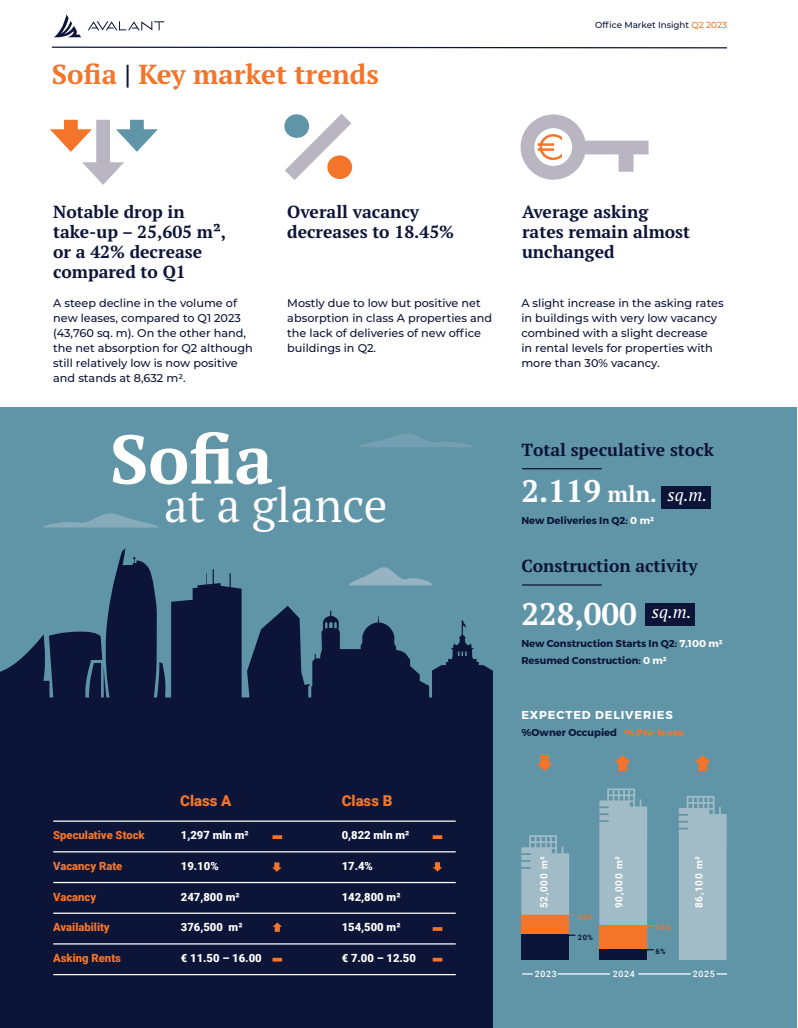
<style>
.page{position:relative;width:798px;height:1028px;background:#fff}
.page>*{position:absolute;margin:0;border:0;box-sizing:border-box;transform-origin:0 0}
.t1{font:700 68.75px "PT Serif Pro";color:#fff}
.t2{font:47.5px "PT Serif Pro";color:#fff}
.t3{font:700 31.25px "PT Serif Pro";color:#fff}
.t4{font:700 27.5px "PT Serif Pro";color:#f47529}
.t5{font:700 17.5px/20px "PT Serif Pro";color:#0c1438}
.t6{font:italic 17.5px "PT Serif Pro";color:#fff}
.t7{font:900 15px "Roboto";color:#f47529}
.t8{font:700 11.5px "Montserrat";letter-spacing:.075em;color:#fff}
.t9{font:500 11.25px/15px "Montserrat";color:#0c1438}
.t10{font:900 11.25px "Roboto";color:#fff}
.t11{font:900 11.25px "Roboto";color:#f47529}
.t12{font:700 10px/16.2px "Montserrat";color:#0c1438}
.t13{font:700 10px "Roboto";letter-spacing:.075em;color:#fff}
.t14{font:500 8.75px "Montserrat";color:#0c1438}
.t15{font:500 8.75px "Roboto";letter-spacing:.075em;color:#fff}
.t16{font:700 7.5px "Roboto";color:#f47529}
.t17{font:700 7.5px "Roboto";color:#0c1438}
.s1{color:#0c1438}
.s2{color:#f47529}
.s3{font-size:22.5px}
.s4{color:#fff}
</style>
<div class="page">
<div style="left:0;top:408px;width:796px;height:620px;background:#6095a7"></div>
<svg style="left:0;top:548px;width:493px;height:480px;fill:#0c1438"></svg>
<div style="left:520px;top:114px;width:65px;height:66px;border:14px solid #b9b6c2;border-radius:50%"></div>
<div style="left:661px;top:486px;width:49px;height:22px;background:#0c1438"></div>
<div style="left:645px;top:603px;width:50px;height:22px;background:#0c1438"></div>
<svg style="left:54px;top:14px;width:27px;height:23px"></svg>
<svg style="left:88px;top:21px;width:76px;height:9px"></svg>
<svg style="left:284px;top:113px;width:69px;height:67px"></svg>
<div style="left:96px;top:120px;width:14px;height:51px;background:#b9b6c2"></div>
<svg style="left:82px;top:162px;width:42px;height:23px"></svg>
<div style="left:64px;top:120px;width:14px;height:18px;background:#f47529"></div>
<svg style="left:50px;top:129px;width:42px;height:23px"></svg>
<div style="left:130px;top:120px;width:14px;height:18px;background:#6095a7"></div>
<svg style="left:116px;top:129px;width:42px;height:23px"></svg>
<svg style="left:272px;top:862px;width:9px;height:9px"></svg>
<svg style="left:432px;top:862px;width:10px;height:9px"></svg>
<svg style="left:272px;top:922px;width:10px;height:9px"></svg>
<svg style="left:272px;top:835px;width:10px;height:4px"></svg>
<svg style="left:432px;top:835px;width:10px;height:4px"></svg>
<svg style="left:432px;top:927px;width:10px;height:3px"></svg>
<svg style="left:432px;top:957px;width:10px;height:4px"></svg>
<svg style="left:272px;top:957px;width:10px;height:4px"></svg>
<hr style="left:53px;top:851px;width:402px;height:1px;background:#fff">
<hr style="left:53px;top:882px;width:402px;height:1px;background:#fff">
<hr style="left:53px;top:912px;width:402px;height:1px;background:#fff">
<hr style="left:53px;top:943px;width:402px;height:1px;background:#fff">
<hr style="left:53px;top:974px;width:402px;height:1px;background:#fff">
<hr style="left:53px;top:820px;width:402px;height:1px;background:#fff">
<svg style="left:536px;top:755px;width:16px;height:16px"></svg>
<svg style="left:614px;top:755px;width:16px;height:16px"></svg>
<svg style="left:694px;top:755px;width:16px;height:16px"></svg>
<hr style="left:522px;top:468px;width:79px;height:1px;background:#0c1438">
<hr style="left:522px;top:584px;width:79px;height:1px;background:#0c1438">
<hr style="left:557px;top:973px;width:52px;height:1px;background:#fff">
<hr style="left:638px;top:973px;width:52px;height:1px;background:#fff">
<svg style="left:521px;top:835px;width:48px;height:79px;background:#97b5c2"></svg>
<svg style="left:599px;top:788px;width:48px;height:137px;background:#9bb7c4"></svg>
<svg style="left:678px;top:796px;width:48px;height:164px;background:#9bb7c4"></svg>
<hr style="left:522px;top:914px;width:53px;height:2px;background:#f47529">
<div style="left:521px;top:914px;width:48px;height:21px;background:#f47529"></div>
<div style="left:521px;top:934px;width:48px;height:26px;background:#0c1438"></div>
<div style="left:599px;top:949px;width:48px;height:11px;background:#0c1438"></div>
<div style="left:599px;top:925px;width:48px;height:24px;background:#f47529"></div>
<hr style="left:522px;top:934px;width:53px;height:1px;background:#0c1438">
<hr style="left:599px;top:949px;width:54px;height:1px;background:#0c1438">
<hr style="left:599px;top:925px;width:54px;height:1px;background:#f47529">
<svg style="left:44px;top:513px;width:114px;height:14px"></svg>
<svg style="left:359px;top:433px;width:114px;height:14px"></svg>
<svg style="left:349px;top:565px;width:83px;height:20px"></svg>
<div style="left:581px;top:141px;width:67px;height:13px;background:#b9b6c2"></div>
<div style="left:618px;top:152px;width:15px;height:20px;background:#b9b6c2"></div>
<div style="left:539px;top:134px;width:27px;height:26px;border:2px solid #f47529;border-radius:50%"></div>
<div style="left:560px;top:140px;width:8px;height:14px;background:#fff"></div>
<hr style="left:537px;top:143px;width:17px;height:3px;background:#f47529">
<hr style="left:537px;top:148px;width:17px;height:3px;background:#f47529">
<hr style="left:561px;top:134px;width:4px;height:24px;background:#fff">
<svg style="left:51px;top:46px;width:677px;height:3px"></svg>
<h3 class="t4" style="left:52px;top:56px;width:328px">Sofia <span class="s1">|</span> Key market trends</h3>
<p class="t14" style="left:594px;top:19px;width:133px">Office Market Insight <span class="s2">Q2 2023</span></p>
<h3 class="t5" style="left:53px;top:201px;width:174px">Notable drop in take-up – 25,605 m², or a 42% decrease compared to Q1</h3>
<p class="t9" style="left:53px;top:295px;width:201px">A steep decline in the volume of new leases, compared to Q1 2023 (43,760 sq. m). On the other hand, the net absorption for Q2 although still relatively low is now positive and stands at 8,632 m2.</p>
<h3 class="t5" style="left:287px;top:201px;width:168px">Overall vacancy decreases to 18.45%</h3>
<p class="t9" style="left:287px;top:295px;width:206px">Mostly due to low but positive net absorption in class A properties and the lack of deliveries of new office buildings in Q2.</p>
<h1 class="t1" style="left:110px;top:413px;width:164px">Sofia</h1>
<h2 class="t2" style="left:164px;top:474px;width:225px">at a glance</h2>
<p class="t11" style="left:53px;top:827px;width:93px">Speculative Stock</p>
<p class="t11" style="left:53px;top:858px;width:71px">Vacancy Rate</p>
<p class="t11" style="left:53px;top:888px;width:44px">Vacancy</p>
<p class="t11" style="left:53px;top:919px;width:58px">Availability</p>
<p class="t11" style="left:53px;top:950px;width:69px">Asking Rents</p>
<h3 class="t7" style="left:180px;top:790px;width:53px">Class A</h3>
<h3 class="t7" style="left:341px;top:790px;width:52px">Class B</h3>
<p class="t10" style="left:181px;top:827px;width:69px">1,297 mln m2</p>
<p class="t10" style="left:181px;top:858px;width:39px">19.10%</p>
<p class="t10" style="left:181px;top:888px;width:60px">247,800 m2</p>
<p class="t10" style="left:181px;top:919px;width:63px">376,500 m2</p>
<p class="t10" style="left:181px;top:950px;width:82px">€ 11.50 – 16.00</p>
<p class="t10" style="left:341px;top:827px;width:69px">0,822 mln m2</p>
<p class="t10" style="left:341px;top:858px;width:33px">17.4%</p>
<p class="t10" style="left:341px;top:888px;width:60px">142,800 m2</p>
<p class="t10" style="left:341px;top:919px;width:60px">154,500 m2</p>
<p class="t10" style="left:341px;top:950px;width:76px">€ 7.00 – 12.50</p>
<h3 class="t5" style="left:522px;top:201px;width:169px">Average asking rates remain almost unchanged</h3>
<p class="t9" style="left:521px;top:295px;width:204px">A slight increase in the asking rates in buildings with very low vacancy combined with a slight decrease<br>in rental levels for properties with more than 30% vacancy.</p>
<h3 class="t5" style="left:521px;top:439px;width:194px">Total speculative stock</h3>
<h3 class="t6" style="left:667px;top:483px;width:41px">sq.m.</h3>
<h3 class="t3" style="left:521px;top:470px;width:137px">2.119 <span class="s3">mln.</span></h3>
<p class="t12" style="left:521px;top:512px;width:134px">New Deliveries In Q2: <span class="s4">0 m²</span></p>
<h3 class="t5" style="left:521px;top:555px;width:178px">Construction activity</h3>
<h3 class="t3" style="left:521px;top:593px;width:117px">228,000</h3>
<h3 class="t6" style="left:651px;top:600px;width:41px">sq.m.</h3>
<p class="t12" style="left:521px;top:635px;width:203px">New Construction Starts In Q2: <span class="s4">7,100 m²<br></span>Resumed Construction: <span class="s4">0 m²</span></p>
<p class="t8" style="left:521px;top:707px;width:153px">EXPECTED DELIVERIES</p>
<p class="t12" style="left:521px;top:724px;width:164px">%Owner Occupied <span class="s2">% Pre-lease</span></p>
<p class="t13" style="left:536px;top:908px;width:54px;rotate:-90deg">52,000 m²</p>
<p class="t13" style="left:611px;top:908px;width:54px;rotate:-90deg">90,000 m²</p>
<p class="t13" style="left:691px;top:908px;width:54px;rotate:-90deg">86,100 m²</p>
<p class="t16" style="left:577px;top:911px;width:17px">16%</p>
<p class="t17" style="left:577px;top:932px;width:17px">20%</p>
<p class="t16" style="left:655px;top:921px;width:17px">14%</p>
<p class="t17" style="left:655px;top:946px;width:12px">6%</p>
<p class="t15" style="left:534px;top:968px;width:23px">2023</p>
<p class="t15" style="left:612px;top:968px;width:23px">2024</p>
<p class="t15" style="left:692px;top:968px;width:23px">2025</p>
</div>
